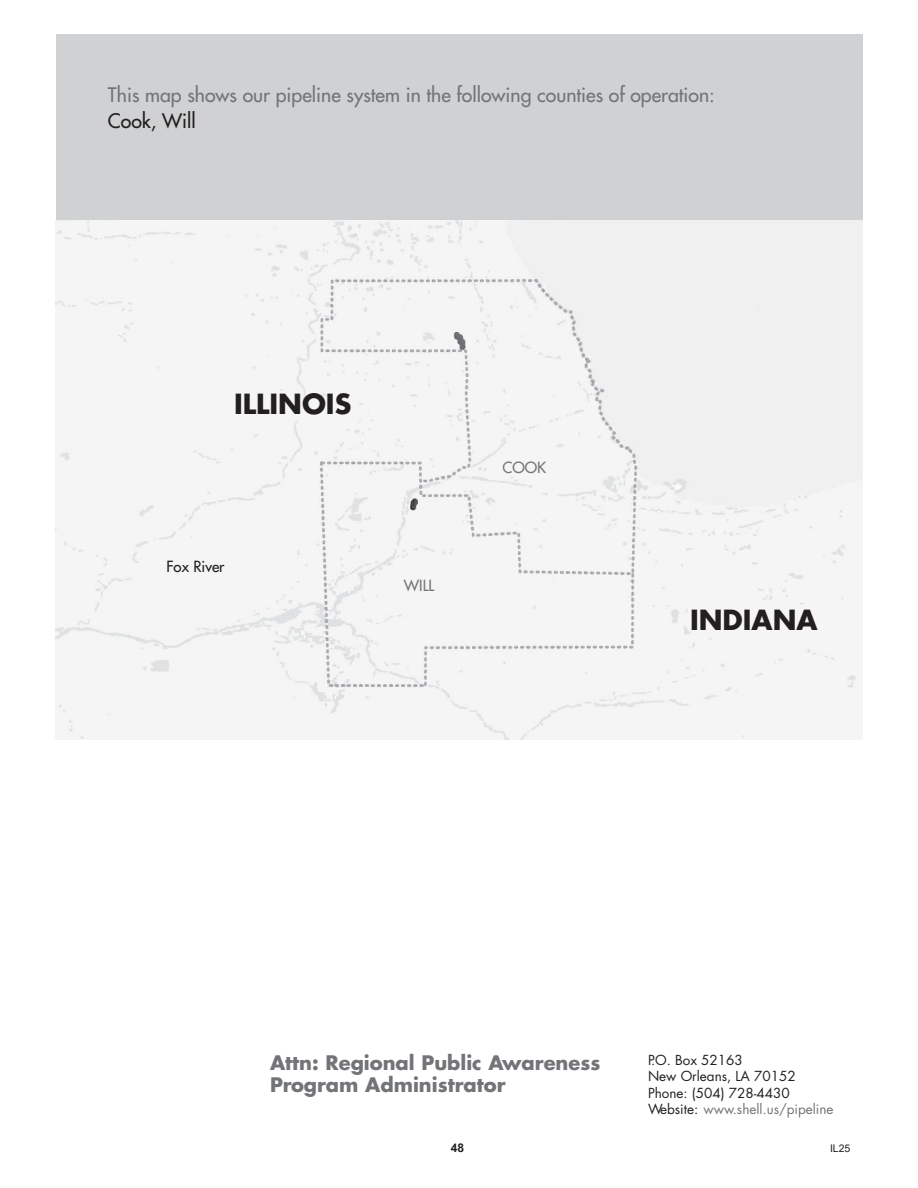
<style>
.page{position:relative;width:918px;height:1188px;background:#fff}
.page>*{position:absolute;margin:0;border:0;box-sizing:border-box;transform-origin:0 0}
.t1{font:700 27px "Futura";color:#231f20}
.t2{font:19.5px/25.5px "Futura";color:#727477}
.t3{font:700 19.5px/22.5px "Futura";color:#727477}
.t4{font:15px "Futura";color:#231f20}
.t5{font:15px "Futura";color:#737477}
.t6{font:13.5px/16.5px "Futura";color:#231f20}
.t7{font:700 12px "Arial";color:#231f20}
.t8{font:10.5px "Arial";color:#231f20}
.s1{color:#231f20}
.s2{color:#727477}
</style>
<div class="page">
<div style="left:56px;top:34px;width:806px;height:188px;background:#d0d1d3"></div>
<div style="left:56px;top:220px;width:806px;height:519px;background:#f5f5f6"></div>
<p class="t2" style="left:108px;top:83px;width:608px">This map shows our pipeline system in the following counties of operation:<br><span class="s1">Cook, Will</span></p>
<p class="t1" style="left:234px;top:386px;width:119px">ILLINOIS</p>
<p class="t4" style="left:166px;top:557px;width:60px">Fox River</p>
<p class="t5" style="left:404px;top:576px;width:32px">WILL</p>
<p class="t5" style="left:502px;top:458px;width:45px">COOK</p>
<p class="t1" style="left:690px;top:602px;width:129px">INDIANA</p>
<p class="t3" style="left:270px;top:1051px;width:332px">Attn: Regional Public Awareness<br>Program Administrator</p>
<p class="t6" style="left:648px;top:1052px;width:187px">P.O. Box 52163<br>New Orleans, LA 70152<br>Phone: (504) 728-4430<br>Website: <span class="s2">www.shell.us/pipeline</span></p>
<p class="t7" style="left:451px;top:1139px;width:15px">48</p>
<p class="t8" style="left:830px;top:1141px;width:22px">IL25</p>
</div>
